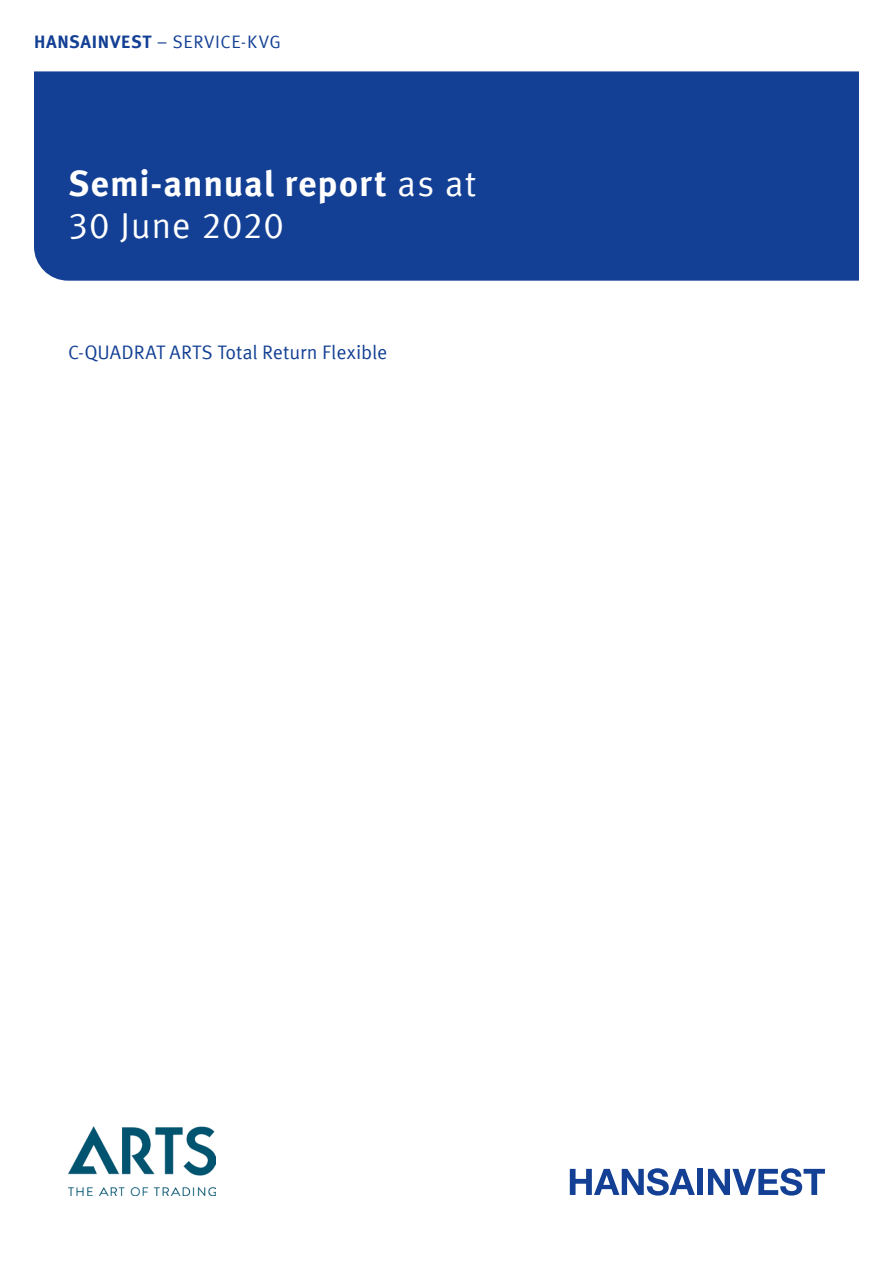
<style>
.page{position:relative;width:893px;height:1263px;background:#fff}
.page>*{position:absolute;margin:0;border:0;box-sizing:border-box;transform-origin:0 0}
.t1{font:700 36px "Meta Offc Pro";letter-spacing:.02em;color:#fff}
.t2{font:36px "Meta Offc Pro Norm";letter-spacing:.015em;color:#fff}
.t3{font:19.5px "Meta Offc Pro Norm";color:#134094}
.t4{font:18px "Meta Offc Pro Norm";letter-spacing:.03em;color:#134094}
.s1{font-family:"Meta Offc Pro";font-weight:700}
.s2{font-family:"Meta Offc Pro Norm";font-weight:400}
</style>
<div class="page">
<div style="left:34px;top:71px;width:825px;height:210px;background:#134094"></div>
<svg style="left:570px;top:1168px;width:125px;height:27px"></svg>
<div style="left:697px;top:1169px;width:6px;height:26px;background:#134094"></div>
<svg style="left:708px;top:1168px;width:117px;height:27px"></svg>
<img style="left:68px;top:1126px;width:148px;height:69px">
<p class="t4" style="left:34px;top:28px;width:248px"><span class="s1">HANSAINVEST</span> – SERVICE-KVG</p>
<h1 class="t1" style="left:68px;top:155px;width:410px">Semi-annual report <span class="s2">as at</span></h1>
<h1 class="t2" style="left:68px;top:198px;width:217px">30 June 2020</h1>
<p class="t3" style="left:68px;top:338px;width:321px">C-QUADRAT ARTS Total Return Flexible</p>
</div>
